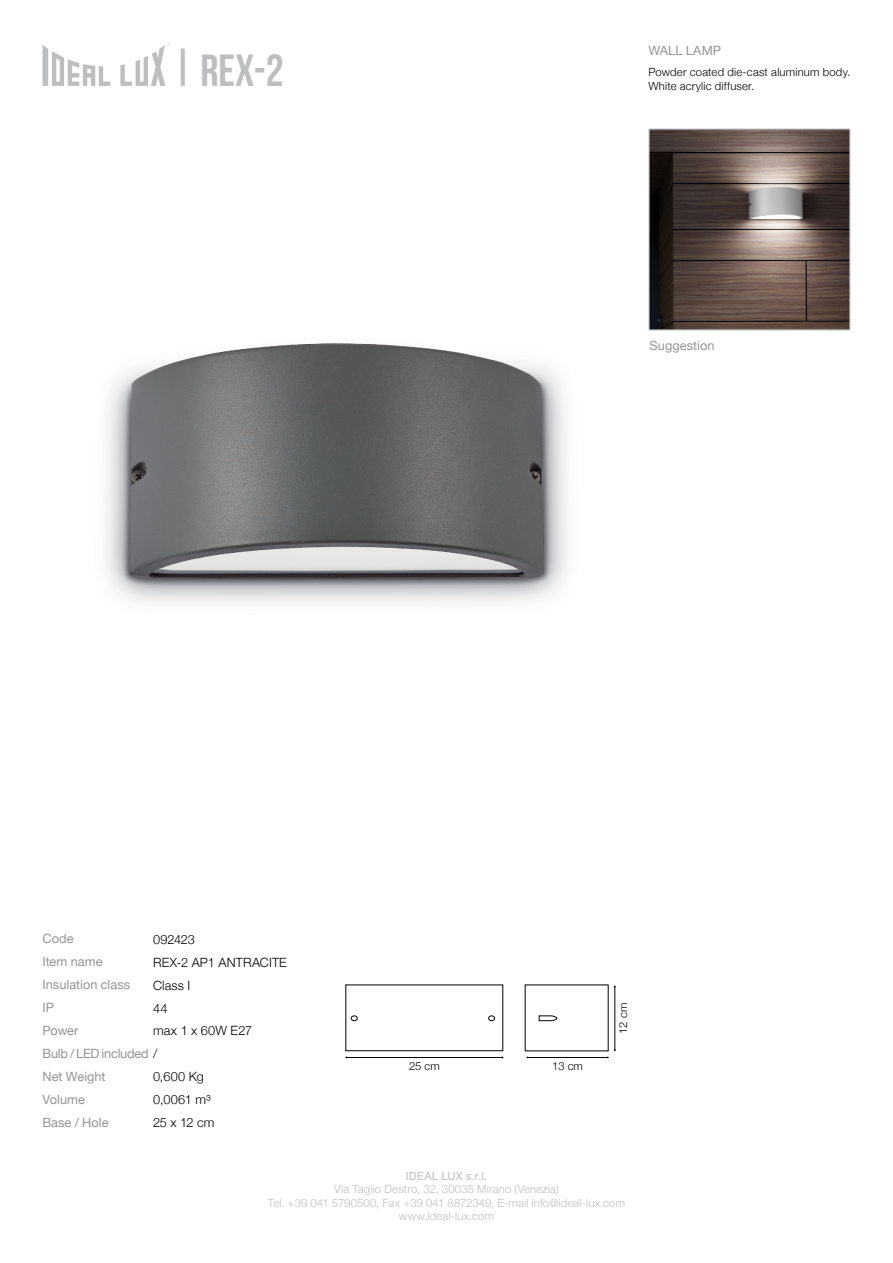
<style>
.page{position:relative;width:893px;height:1263px;background:#fff}
.page>*{position:absolute;margin:0;border:0;box-sizing:border-box;transform-origin:0 0}
.t1{font:45px "Bebas Neue";color:#bcbec0}
.t2{font:12.75px/23px "Helvetica Neue";color:#939598}
.t3{font:300 12.75px/23px "Helvetica Neue";letter-spacing:.015em;color:#000}
.t4{font:12.75px/22.8px "Helvetica Neue";letter-spacing:-.02em;color:#939598}
.t5{font:300 11.25px/13.5px "Helvetica Neue";letter-spacing:.015em;color:#bcbec0;text-align:center}
.t6{font:300 11.25px/13.5px "Helvetica Neue";letter-spacing:.015em;color:#000}
.t7{font:11.25px "Helvetica Neue";letter-spacing:.015em;color:#bcbec0}
.s1{font-weight:300;color:#000}
</style>
<div class="page">
<svg style="left:43px;top:43px;width:127px;height:43px"></svg>
<img style="left:106px;top:343px;width:461px;height:260px">
<img style="left:650px;top:131px;width:198px;height:197px">
<div style="left:648px;top:129px;width:202px;height:201px;border:1px solid #bcbec0"></div>
<hr style="left:527px;top:1057px;width:81px;height:1px;background:#000">
<hr style="left:346px;top:1057px;width:156px;height:1px;background:#000">
<hr style="left:615px;top:986px;width:1px;height:64px;background:#000">
<div style="left:351px;top:1015px;width:7px;height:6px;border:1px solid #000;border-radius:50%"></div>
<div style="left:488px;top:1015px;width:7px;height:6px;border:1px solid #000;border-radius:50%"></div>
<svg style="left:552px;top:1015px;width:6px;height:6px"></svg>
<div style="left:539px;top:1015px;width:13px;height:6px;border:1px solid #000"></div>
<h1 class="t1" style="left:171px;top:43px;width:24px">|</h1>
<h1 class="t1" style="left:200px;top:46px;width:85px">REX-2</h1>
<p class="t2" style="left:648px;top:38px;width:74px">WALL LAMP</p>
<p class="t6" style="left:648px;top:65px;width:203px">Powder coated die-cast aluminum body.<br>White acrylic diffuser.</p>
<p class="t2" style="left:650px;top:333px;width:66px">Suggestion</p>
<p class="t2" style="left:43px;top:926px;width:89px">Code<br>Item name<br>Insulation class</p>
<p class="t2" style="left:43px;top:995px;width:13px">IP</p>
<p class="t3" style="left:153px;top:927px;width:43px">092423</p>
<p class="t3" style="left:153px;top:950px;width:135px">REX-2 AP1 ANTRACITE<br>Class I</p>
<p class="t3" style="left:153px;top:996px;width:16px">44</p>
<p class="t4" style="left:42px;top:1018px;width:116px">Power<br>Bulb / LED included <span class="s1">/</span></p>
<p class="t3" style="left:153px;top:1018px;width:101px">max 1 x 60W E27</p>
<p class="t2" style="left:42px;top:1064px;width:65px">Net Weight</p>
<p class="t2" style="left:42px;top:1087px;width:68px">Volume<br>Base / Hole</p>
<p class="t3" style="left:153px;top:1064px;width:52px">0,600 Kg</p>
<p class="t3" style="left:153px;top:1087px;width:63px">0,0061 m³<br>25 x 12 cm</p>
<p class="t6" style="left:409px;top:1058px;width:32px">25 cm</p>
<p class="t6" style="left:552px;top:1058px;width:32px">13 cm</p>
<p class="t6" style="left:616px;top:1034px;width:32px;rotate:-90deg">12 cm</p>
<p class="t7" style="left:406px;top:1166px;width:83px">IDEAL LUX s.r.l.</p>
<p class="t5" style="left:268px;top:1182px;width:359px">Via Taglio Destro, 32, 30035 Mirano (Venezia)<br>Tel. +39 041 5790500, Fax +39 041 8872349, E-mail info@ideal-lux.com www.ideal-lux.com</p>
</div>
